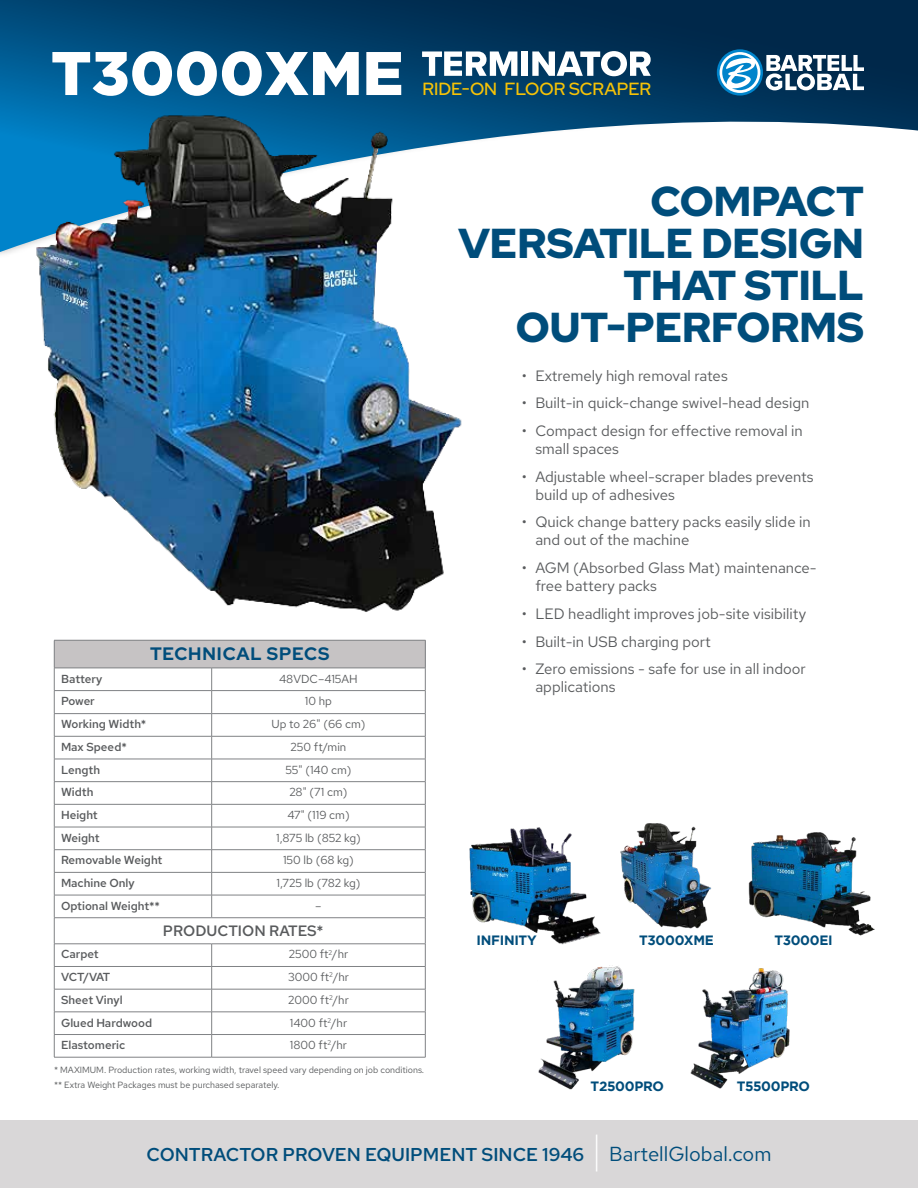
<style>
.page{position:relative;width:918px;height:1188px;background:#fff}
.page>*{position:absolute;margin:0;border:0;box-sizing:border-box;transform-origin:0 0}
.t1{font:900 61.5px "Gotham";color:#fff}
.t2{font:900 41.85px/42px "Red Hat Display";color:#004d7b;text-align:right}
.t3{font:600 18.6px "Red Hat Text";color:#004d7b}
.t4{font:700 18px "Red Hat Display";letter-spacing:.05em;color:#004d7b}
.t5{font:500 17.55px "Red Hat Display";color:#f5c207}
.t6{font:15px/18px "Red Hat Text";color:#595b5d}
.t7{font:600 15px "Red Hat Text";color:#595b5d}
.t8{font:700 13.5px "Gotham";letter-spacing:-.02em;color:#004d7b}
.t9{font:11.7px "Red Hat Text";color:#595b5d}
.t10{font:600 11.7px "Red Hat Text";color:#595b5d}
.t11{font:9px/15px "Red Hat Text";color:#595b5d}
.s1{font-weight:400;font-size:40.65px;color:#fff}
.s2{font-weight:400;font-size:20.25px}
</style>
<div class="page">
<svg style="left:0;top:0;width:918px;height:255px"></svg>
<div style="left:0;top:1120px;width:918px;height:68px;background:#d9d7d8"></div>
<svg style="left:717px;top:49px;width:46px;height:47px"></svg>
<svg style="left:720px;top:52px;width:40px;height:41px"></svg>
<svg style="left:766px;top:55px;width:98px;height:35px"></svg>
<svg style="left:422px;top:51px;width:95px;height:25px"></svg>
<div style="left:522px;top:51px;width:6px;height:25px;background:#fff"></div>
<svg style="left:532px;top:51px;width:119px;height:25px"></svg>
<img style="left:11px;top:77px;width:469px;height:535px">
<div style="left:54px;top:640px;width:371px;height:28px;background:#c6c3c4"></div>
<hr style="left:54px;top:640px;width:158px;height:1px;background:#808285">
<hr style="left:212px;top:640px;width:214px;height:1px;background:#808285">
<hr style="left:54px;top:668px;width:158px;height:1px;background:#808285">
<hr style="left:212px;top:668px;width:214px;height:1px;background:#808285">
<hr style="left:54px;top:690px;width:158px;height:1px;background:#808285">
<hr style="left:212px;top:690px;width:214px;height:1px;background:#808285">
<hr style="left:54px;top:713px;width:158px;height:1px;background:#808285">
<hr style="left:212px;top:713px;width:214px;height:1px;background:#808285">
<hr style="left:54px;top:736px;width:158px;height:1px;background:#808285">
<hr style="left:212px;top:736px;width:214px;height:1px;background:#808285">
<hr style="left:54px;top:759px;width:158px;height:1px;background:#808285">
<hr style="left:212px;top:759px;width:214px;height:1px;background:#808285">
<hr style="left:54px;top:781px;width:158px;height:1px;background:#808285">
<hr style="left:212px;top:781px;width:214px;height:1px;background:#808285">
<hr style="left:54px;top:804px;width:158px;height:1px;background:#808285">
<hr style="left:212px;top:804px;width:214px;height:1px;background:#808285">
<hr style="left:54px;top:827px;width:158px;height:1px;background:#808285">
<hr style="left:212px;top:827px;width:214px;height:1px;background:#808285">
<hr style="left:54px;top:849px;width:158px;height:1px;background:#808285">
<hr style="left:212px;top:849px;width:214px;height:1px;background:#808285">
<hr style="left:54px;top:872px;width:158px;height:1px;background:#808285">
<hr style="left:212px;top:872px;width:214px;height:1px;background:#808285">
<hr style="left:54px;top:895px;width:158px;height:1px;background:#808285">
<hr style="left:212px;top:895px;width:214px;height:1px;background:#808285">
<svg style="left:211px;top:668px;width:1px;height:249px"></svg>
<hr style="left:54px;top:917px;width:158px;height:1px;background:#808285">
<hr style="left:212px;top:917px;width:214px;height:1px;background:#808285">
<hr style="left:54px;top:944px;width:158px;height:1px;background:#808285">
<hr style="left:212px;top:944px;width:214px;height:1px;background:#808285">
<hr style="left:54px;top:966px;width:158px;height:1px;background:#808285">
<hr style="left:212px;top:966px;width:214px;height:1px;background:#808285">
<hr style="left:54px;top:989px;width:158px;height:1px;background:#808285">
<hr style="left:212px;top:989px;width:214px;height:1px;background:#808285">
<hr style="left:54px;top:1012px;width:158px;height:1px;background:#808285">
<hr style="left:212px;top:1012px;width:214px;height:1px;background:#808285">
<hr style="left:54px;top:1034px;width:158px;height:1px;background:#808285">
<svg style="left:54px;top:640px;width:1px;height:417px"></svg>
<hr style="left:212px;top:1034px;width:214px;height:1px;background:#808285">
<svg style="left:211px;top:944px;width:1px;height:113px"></svg>
<svg style="left:425px;top:640px;width:1px;height:417px"></svg>
<hr style="left:54px;top:1057px;width:158px;height:1px;background:#808285">
<hr style="left:212px;top:1057px;width:214px;height:1px;background:#808285">
<img style="left:469px;top:827px;width:132px;height:118px">
<img style="left:748px;top:832px;width:127px;height:104px">
<img style="left:690px;top:968px;width:100px;height:121px">
<img style="left:620px;top:823px;width:92px;height:106px">
<img style="left:538px;top:966px;width:97px;height:124px">
<h1 class="t1" style="left:51px;top:38px;width:354px">T3000XME</h1>
<p class="t5" style="left:422px;top:77px;width:230px">RIDE-ON FLOOR SCRAPER</p>
<p class="t4" style="left:150px;top:642px;width:181px">TECHNICAL SPECS</p>
<p class="t10" style="left:61px;top:671px;width:43px">Battery</p>
<p class="t9" style="left:279px;top:671px;width:80px">48VDC–415AH</p>
<p class="t10" style="left:61px;top:694px;width:35px">Power</p>
<p class="t9" style="left:305px;top:694px;width:29px">10 hp</p>
<p class="t10" style="left:61px;top:716px;width:87px">Working Width*</p>
<p class="t9" style="left:271px;top:717px;width:96px">Up to 26" (66 cm)</p>
<p class="t10" style="left:61px;top:739px;width:67px">Max Speed*</p>
<p class="t9" style="left:291px;top:739px;width:57px">250 ft/min</p>
<p class="t10" style="left:61px;top:762px;width:41px">Length</p>
<p class="t9" style="left:285px;top:762px;width:68px">55" (140 cm)</p>
<p class="t10" style="left:61px;top:785px;width:34px">Width</p>
<p class="t9" style="left:289px;top:785px;width:60px">28" (71 cm)</p>
<p class="t10" style="left:61px;top:807px;width:38px">Height</p>
<p class="t9" style="left:287px;top:807px;width:64px">47" (119 cm)</p>
<p class="t10" style="left:61px;top:830px;width:40px">Weight</p>
<p class="t9" style="left:276px;top:830px;width:86px">1,875 lb (852 kg)</p>
<p class="t10" style="left:61px;top:853px;width:103px">Removable Weight</p>
<p class="t9" style="left:283px;top:853px;width:72px">150 lb (68 kg)</p>
<p class="t10" style="left:61px;top:875px;width:75px">Machine Only</p>
<p class="t9" style="left:276px;top:875px;width:86px">1,725 lb (782 kg)</p>
<p class="t10" style="left:61px;top:898px;width:101px">Optional Weight**</p>
<p class="t9" style="left:315px;top:898px;width:8px">–</p>
<p class="t7" style="left:163px;top:921px;width:162px">PRODUCTION RATES*</p>
<p class="t10" style="left:61px;top:947px;width:39px">Carpet</p>
<p class="t9" style="left:289px;top:947px;width:61px">2500 ft<sup>2</sup>/hr</p>
<p class="t10" style="left:61px;top:969px;width:51px">VCT/VAT</p>
<p class="t9" style="left:288px;top:969px;width:62px">3000 ft<sup>2</sup>/hr</p>
<p class="t10" style="left:61px;top:992px;width:63px">Sheet Vinyl</p>
<p class="t9" style="left:288px;top:992px;width:62px">2000 ft<sup>2</sup>/hr</p>
<p class="t10" style="left:61px;top:1015px;width:93px">Glued Hardwood</p>
<p class="t9" style="left:290px;top:1015px;width:59px">1400 ft<sup>2</sup>/hr</p>
<p class="t10" style="left:61px;top:1037px;width:66px">Elastomeric</p>
<p class="t9" style="left:290px;top:1037px;width:59px">1800 ft<sup>2</sup>/hr</p>
<h2 class="t2" style="left:458px;top:180px;width:407px">COMPACT<br>VERSATILE DESIGN<br>THAT STILL<br>OUT-PERFORMS</h2>
<p class="t6" style="left:522px;top:366px;width:207px">• Extremely high removal rates</p>
<p class="t6" style="left:522px;top:394px;width:289px">• Built-in quick-change swivel-head design</p>
<p class="t6" style="left:535px;top:421px;width:269px;text-indent:-14px">• Compact design for effective removal in small spaces</p>
<p class="t6" style="left:535px;top:467px;width:280px;text-indent:-14px">• Adjustable wheel-scraper blades prevents build up of adhesives</p>
<p class="t6" style="left:535px;top:513px;width:277px;text-indent:-14px">• Quick change battery packs easily slide in and out of the machine</p>
<p class="t6" style="left:535px;top:559px;width:283px;text-indent:-14px">• AGM (Absorbed Glass Mat) maintenance&shy;free battery packs</p>
<p class="t6" style="left:522px;top:604px;width:286px">• LED headlight improves job-site visibility</p>
<p class="t6" style="left:522px;top:632px;width:190px">• Built-in USB charging port</p>
<p class="t6" style="left:535px;top:660px;width:272px;text-indent:-14px">• Zero emissions - safe for use in all indoor applications</p>
<p class="t8" style="left:477px;top:933px;width:62px">INFINITY</p>
<p class="t8" style="left:639px;top:933px;width:76px">T3000XME</p>
<p class="t8" style="left:774px;top:933px;width:60px">T3000EI</p>
<p class="t11" style="left:54px;top:1062px;width:372px">* MAXIMUM. Production rates, working width, travel speed vary depending on job conditions. ** Extra Weight Packages must be purchased separately.</p>
<p class="t8" style="left:591px;top:1079px;width:75px">T2500PRO</p>
<p class="t8" style="left:737px;top:1079px;width:75px">T5500PRO</p>
<p class="t3" style="left:147px;top:1142px;width:626px">CONTRACTOR PROVEN EQUIPMENT SINCE 1946 <span class="s1">|</span> <span class="s2">BartellGlobal.com</span></p>
</div>
